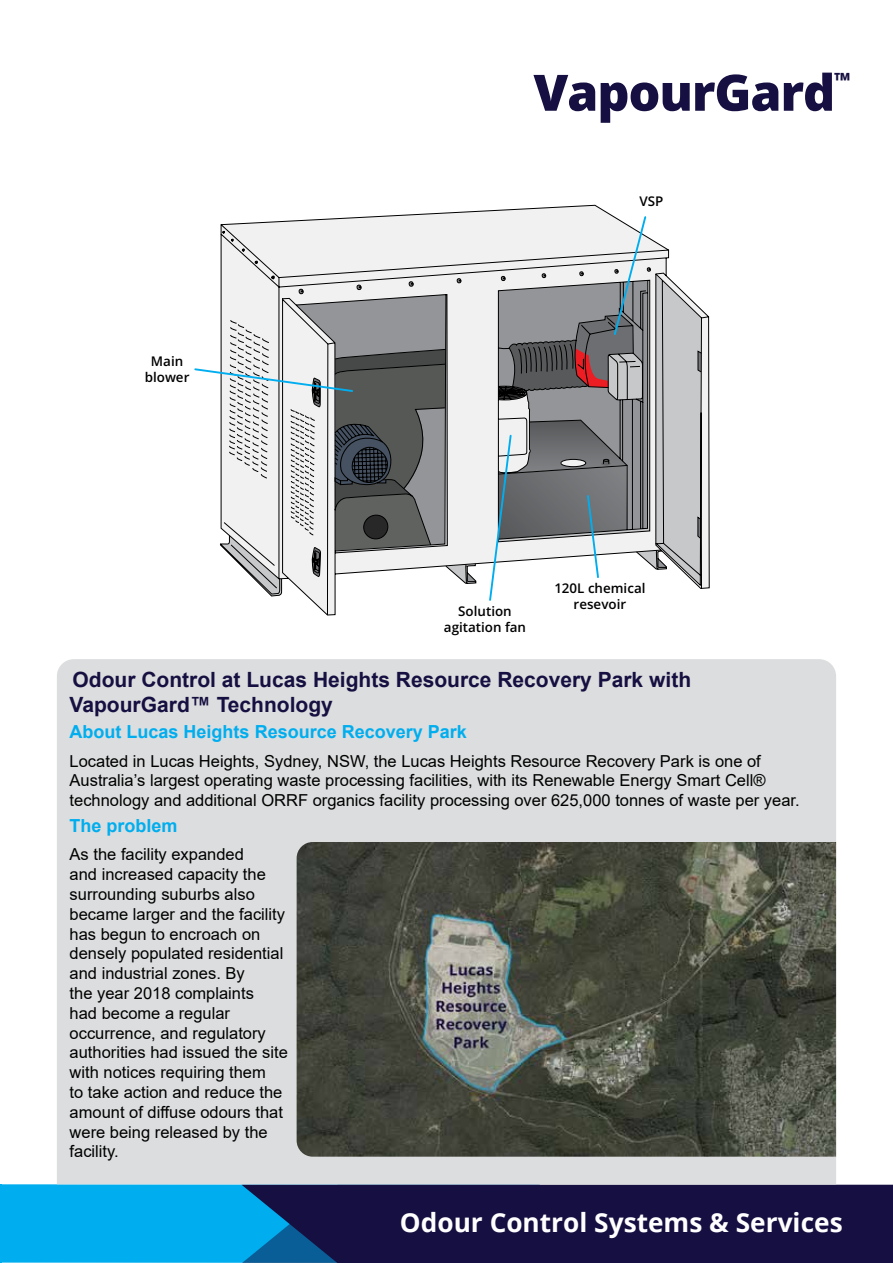
<style>
.page{position:relative;width:893px;height:1263px;background:#fff}
.page>*{position:absolute;margin:0;border:0;box-sizing:border-box;transform-origin:0 0}
.t1{font:800 50.25px "Open Sans";letter-spacing:-.02em;color:#160f41}
.t2{font:700 26.25px "Open Sans";color:#fff}
.t3{font:700 21px/25.2px "Arial";color:#160f41}
.t4{font:800 21px "Open Sans";color:#160f41}
.t5{font:700 18px "Arial";color:#00aeef}
.t6{font:16.5px/19.8px "Arial";color:#000}
.t7{font:600 13.35px/16px "Open Sans";color:#000;text-align:center}
</style>
<div class="page">
<div style="left:0;top:1184px;width:539px;height:79px;background:#00aeef"></div>
<svg style="left:242px;top:1185px;width:651px;height:78px;background:#14174a"></svg>
<svg style="left:194px;top:204px;width:511px;height:398px"></svg>
<div style="left:57px;top:659px;width:779px;height:525px;background:#dcddde"></div>
<img style="left:297px;top:842px;width:539px;height:315px">
<h1 class="t1" style="left:533px;top:54px;width:303px">VapourGard</h1>
<p class="t4" style="left:834px;top:65px;width:18px">™</p>
<p class="t7" style="left:145px;top:353px;width:46px">Main blower</p>
<p class="t7" style="left:639px;top:193px;width:25px">VSP</p>
<p class="t7" style="left:444px;top:603px;width:84px">Solution agitation fan</p>
<p class="t7" style="left:554px;top:580px;width:93px">120L chemical resevoir</p>
<p class="t3" style="left:70px;top:667px;width:623px">Odour Control at Lucas Heights Resource Recovery Park with<br>VapourGard™ Technology</p>
<p class="t5" style="left:70px;top:719px;width:399px">About Lucas Heights Resource Recovery Park</p>
<p class="t6" style="left:70px;top:751px;width:732px">Located in Lucas Heights, Sydney, NSW, the Lucas Heights Resource Recovery Park is one of<br>Australia’s largest operating waste processing facilities, with its Renewable Energy Smart Cell® technology and additional ORRF organics facility processing over 625,000 tonnes of waste per year.</p>
<p class="t5" style="left:70px;top:813px;width:110px">The problem</p>
<p class="t6" style="left:70px;top:844px;width:220px">As the facility expanded<br>and increased capacity the surrounding suburbs also became larger and the facility has begun to encroach on densely populated residential and industrial zones. By<br>the year 2018 complaints<br>had become a regular occurrence, and regulatory authorities had issued the site with notices requiring them<br>to take action and reduce the amount of diffuse odours that were being released by the facility.</p>
<h2 class="t2" style="left:400px;top:1204px;width:444px">Odour Control Systems &amp; Services</h2>
</div>
